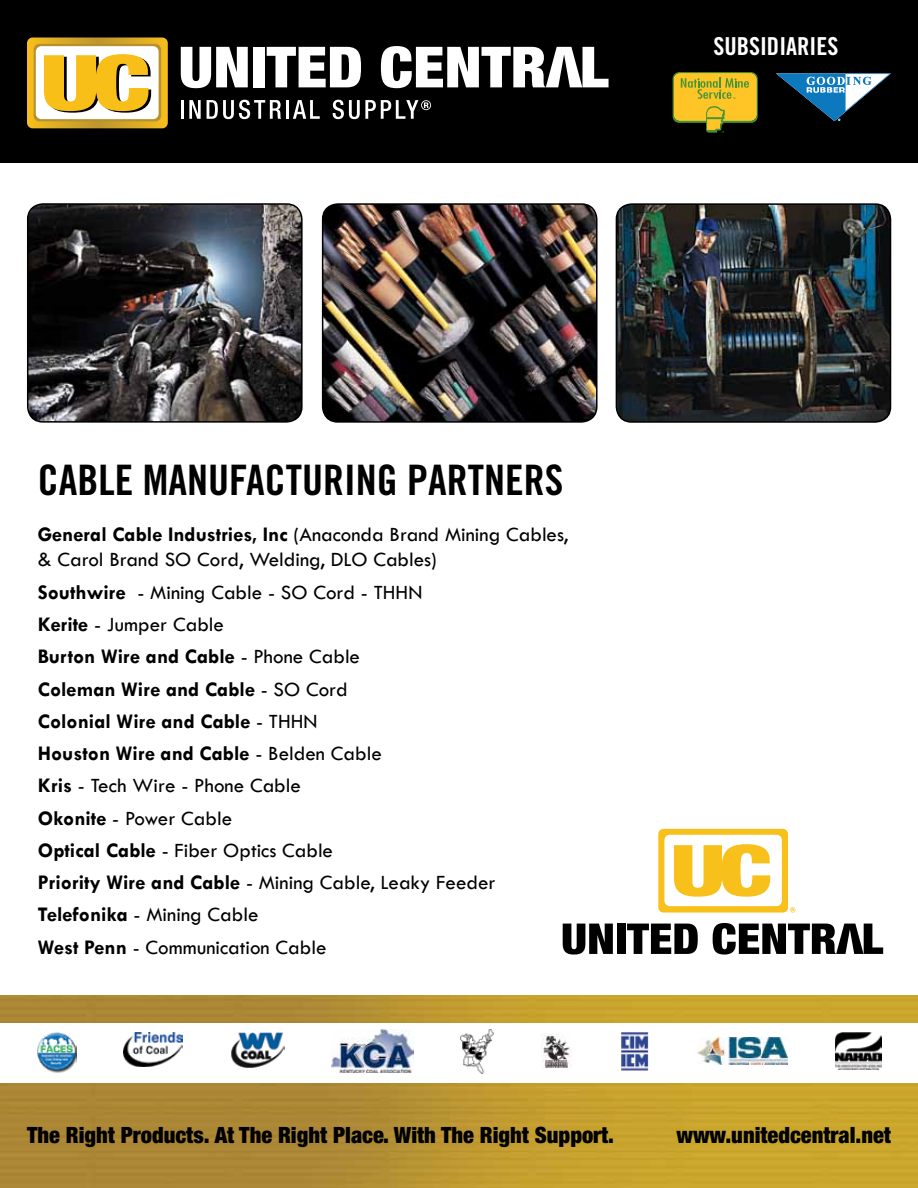
<style>
.page{position:relative;width:918px;height:1188px;background:#fff}
.page>*{position:absolute;margin:0;border:0;box-sizing:border-box;transform-origin:0 0}
.t1{font:42px "Trade Gothic LT Std Bd Cn 20";color:#000}
.t2{font:24.75px "Trade Gothic LT Std Bd Cn 20";color:#fff}
.t3{font:900 condensed 22.5px "Helvetica Neue LT Std";color:#000}
.t4{font:500 21px/32.2px "Tw Cen";color:#000}
.s1{font-weight:700}
</style>
<div class="page">
<img style="left:616px;top:204px;width:275px;height:218px">
<div style="left:616px;top:203px;width:275px;height:220px;border:2px solid #000;border-radius:15px"></div>
<img style="left:323px;top:206px;width:272px;height:216px">
<div style="left:322px;top:203px;width:276px;height:220px;border:2px solid #000;border-radius:15px"></div>
<img style="left:28px;top:204px;width:272px;height:218px">
<div style="left:27px;top:203px;width:276px;height:220px;border:2px solid #000;border-radius:15px"></div>
<div style="left:0;top:0;width:918px;height:164px;background:#000"></div>
<svg style="left:776px;top:73px;width:115px;height:48px"></svg>
<svg style="left:673px;top:72px;width:85px;height:61px"></svg>
<svg style="left:181px;top:47px;width:67px;height:41px"></svg>
<div style="left:253px;top:47px;width:12px;height:40px;background:#fff"></div>
<svg style="left:267px;top:47px;width:94px;height:40px"></svg>
<svg style="left:381px;top:46px;width:228px;height:42px"></svg>
<hr style="left:181px;top:100px;width:3px;height:19px;background:#fff">
<svg style="left:189px;top:100px;width:12px;height:19px"></svg>
<svg style="left:207px;top:100px;width:74px;height:19px"></svg>
<hr style="left:286px;top:100px;width:3px;height:19px;background:#fff">
<svg style="left:293px;top:100px;width:27px;height:19px"></svg>
<svg style="left:333px;top:100px;width:98px;height:19px"></svg>
<svg style="left:27px;top:38px;width:141px;height:90px"></svg>
<img style="left:0;top:995px;width:918px;height:114px">
<div style="left:0;top:1023px;width:918px;height:60px;background:#fff"></div>
<img style="left:621px;top:1032px;width:28px;height:39px">
<img style="left:461px;top:1029px;width:33px;height:44px">
<img style="left:37px;top:1032px;width:39px;height:40px">
<img style="left:124px;top:1033px;width:59px;height:34px">
<img style="left:698px;top:1038px;width:90px;height:27px">
<img style="left:835px;top:1033px;width:47px;height:37px">
<img style="left:541px;top:1033px;width:31px;height:35px">
<img style="left:231px;top:1033px;width:53px;height:34px">
<img style="left:332px;top:1030px;width:81px;height:43px">
<img style="left:0;top:1109px;width:918px;height:79px">
<svg style="left:563px;top:924px;width:50px;height:31px"></svg>
<div style="left:617px;top:924px;width:8px;height:30px;background:#000"></div>
<svg style="left:627px;top:924px;width:71px;height:30px"></svg>
<svg style="left:713px;top:923px;width:170px;height:32px"></svg>
<svg style="left:658px;top:829px;width:137px;height:84px"></svg>
<p class="t2" style="left:713px;top:32px;width:127px">SUBSIDIARIES</p>
<h1 class="t1" style="left:38px;top:454px;width:527px">CABLE MANUFACTURING PARTNERS</h1>
<p class="t4" style="left:38px;top:522px;width:532px;line-height:25.5px"><span class="s1">General Cable Industries, Inc</span> (Anaconda Brand Mining Cables, &amp; Carol Brand SO Cord, Welding, DLO Cables)</p>
<p class="t4" style="left:38px;top:576px;width:459px"><span class="s1">Southwire</span> - Mining Cable - SO Cord - THHN<br><span class="s1">Kerite</span> - Jumper Cable<br><span class="s1">Burton Wire and Cable</span> - Phone Cable<br><span class="s1">Coleman Wire and Cable</span> - SO Cord<br><span class="s1">Colonial Wire and Cable</span> - THHN<br><span class="s1">Houston Wire and Cable</span> - Belden Cable<br><span class="s1">Kris</span> - Tech Wire - Phone Cable<br><span class="s1">Okonite</span> - Power Cable<br><span class="s1">Optical Cable</span> - Fiber Optics Cable<br><span class="s1">Priority Wire and Cable</span> - Mining Cable, Leaky Feeder<br><span class="s1">Telefonika</span> - Mining Cable<br><span class="s1">West Penn</span> - Communication Cable</p>
<p class="t3" style="left:27px;top:1121px;width:589px">The Right Products. At The Right Place. With The Right Support.</p>
<p class="t3" style="left:676px;top:1121px;width:216px">www.unitedcentral.net</p>
</div>
